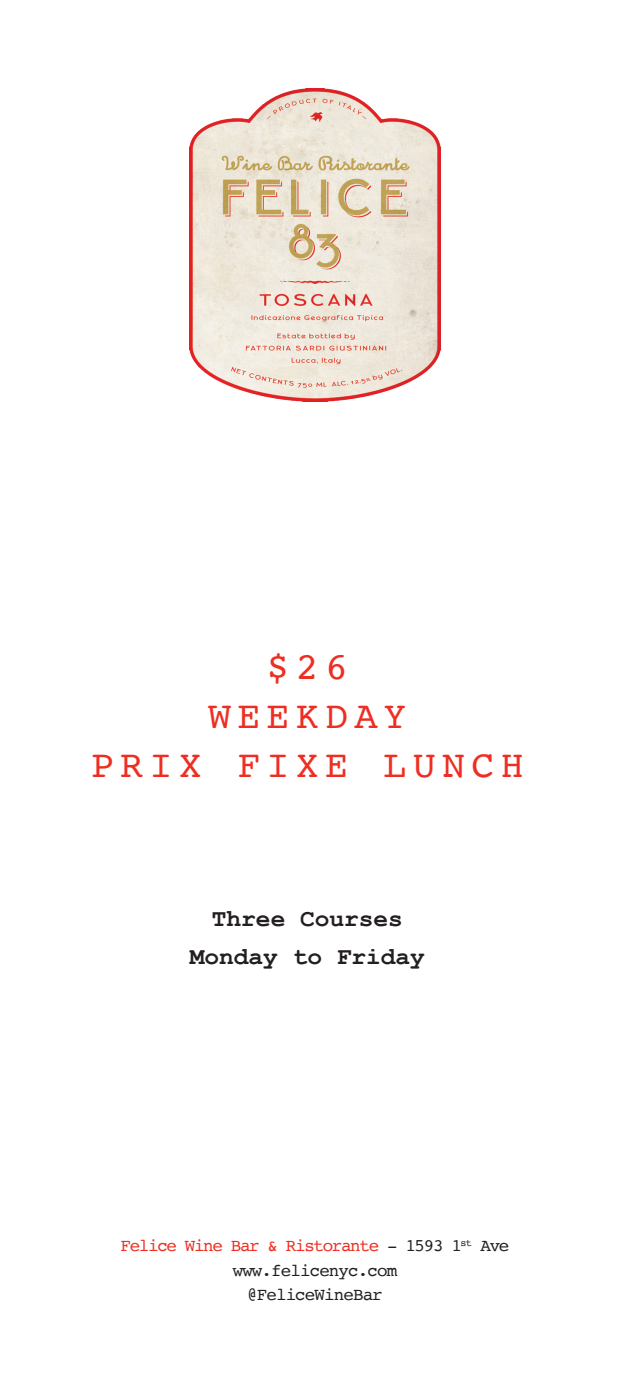
<style>
.page{position:relative;width:630px;height:1386px;background:#fff}
.page>*{position:absolute;margin:0;border:0;box-sizing:border-box;transform-origin:0 0}
.t1{font:38.5px/49px "Courier";letter-spacing:.16em;color:#ee2e22;text-align:center}
.t2{font:700 24.5px "Courier New";color:#231f20}
.t3{font:17.5px "Courier";letter-spacing:-.075em;color:#ee2e22}
.t4{font:17.5px "Courier";letter-spacing:-.05em;color:#231f20}
.s1{color:#231f20}
</style>
<div class="page">
<img style="left:189px;top:88px;width:252px;height:313px">
<p class="t1" style="left:267px;top:642px;width:83px">$26</p>
<p class="t1" style="left:91px;top:691px;width:434px">WEEKDAY<br>PRIX FIXE LUNCH</p>
<p class="t2" style="left:212px;top:903px;width:193px">Three Courses</p>
<p class="t2" style="left:190px;top:942px;width:237px">Monday to Friday</p>
<p class="t3" style="left:121px;top:1232px;width:390px">Felice Wine Bar &amp; Ristorante <span class="s1">- 1593 1</span><sup>st</sup> <span class="s1">Ave</span></p>
<p class="t4" style="left:233px;top:1257px;width:166px">www.felicenyc.com</p>
<p class="t4" style="left:247px;top:1281px;width:137px">@FeliceWineBar</p>
</div>
